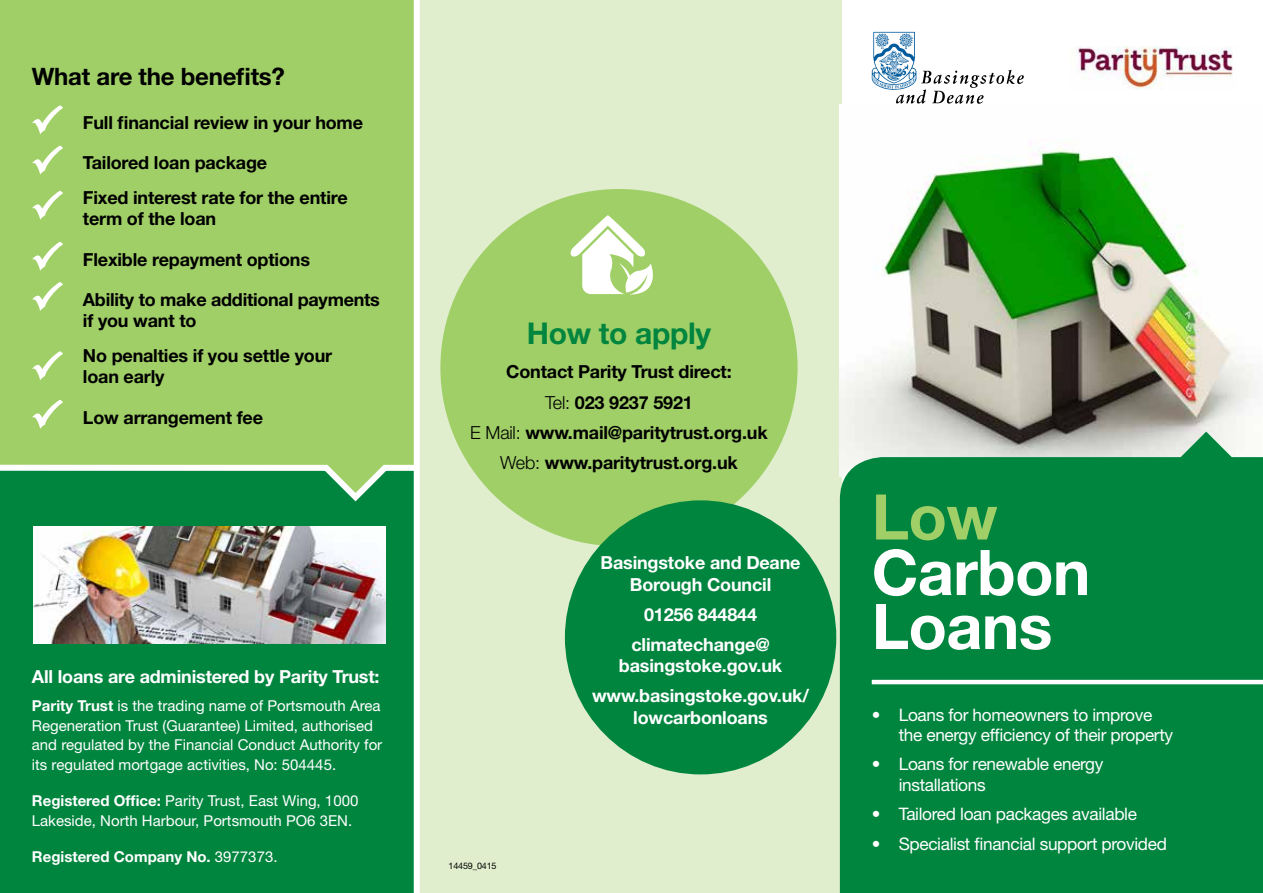
<style>
.page{position:relative;width:1263px;height:893px;background:#fff}
.page>*{position:absolute;margin:0;border:0;box-sizing:border-box;transform-origin:0 0}
.t1{font:700 63px/54px "Helvetica Neue LT";letter-spacing:-.01em;color:#fff}
.t2{font:700 63px "Helvetica Neue LT";color:#a0cf67}
.t3{font:700 30px "Helvetica Neue LT";letter-spacing:-.01em;color:#00853f}
.t4{font:700 24px "Helvetica Neue LT";letter-spacing:-.01em;color:#000}
.t5{font:700 18px/30.2px "Helvetica Neue LT";letter-spacing:-.01em;color:#000}
.t6{font:700 18px/30.2px "Helvetica Neue LT";letter-spacing:-.01em;color:#fff;text-align:center}
.t7{font:17.25px/20.7px "Helvetica Neue LT";letter-spacing:-.02em;color:#fff}
.t8{font:15px/19.5px "Helvetica Neue LT";color:#fff}
.t9{font:700 15px "Helvetica Neue LT";color:#fff}
.t10{font:9px "Helvetica Neue LT";letter-spacing:-.02em;color:#000}
.s1{font-weight:700}
.s2{font-weight:400}
.s3{font-weight:300}
</style>
<div class="page">
<div style="left:0;top:0;width:841px;height:893px;background:#e0eece"></div>
<div style="left:0;top:0;width:417px;height:468px;background:#a0cf67"></div>
<div style="left:440px;top:189px;width:358px;height:357px;background:#a0cf67;border-radius:50%"></div>
<div style="left:565px;top:500px;width:271px;height:274px;background:#00853f;border-radius:50%"></div>
<img style="left:840px;top:104px;width:417px;height:353px">
<div style="left:840px;top:457px;width:423px;height:436px;background:#00853f"></div>
<img style="left:1077px;top:46px;width:156px;height:44px">
<svg style="left:32px;top:105px;width:31px;height:29px"></svg>
<svg style="left:32px;top:145px;width:31px;height:30px"></svg>
<svg style="left:32px;top:190px;width:31px;height:30px"></svg>
<svg style="left:32px;top:241px;width:31px;height:30px"></svg>
<svg style="left:32px;top:282px;width:31px;height:29px"></svg>
<svg style="left:32px;top:351px;width:31px;height:29px"></svg>
<svg style="left:32px;top:399px;width:31px;height:30px"></svg>
<svg style="left:872px;top:32px;width:152px;height:72px"></svg>
<svg style="left:570px;top:215px;width:83px;height:80px"></svg>
<svg style="left:1177px;top:432px;width:58px;height:58px;background:#389e67"></svg>
<hr style="left:872px;top:680px;width:391px;height:4px;background:#fff">
<div style="left:0;top:468px;width:417px;height:425px;background:#00853f"></div>
<svg style="left:0;top:438px;width:414px;height:68px"></svg>
<div style="left:414px;top:0;width:6px;height:893px;background:#fff"></div>
<img style="left:33px;top:527px;width:352px;height:116px">
<h3 class="t4" style="left:32px;top:61px;width:255px">What are the benefits?</h3>
<p class="t5" style="left:83px;top:107px;width:282px">Full financial review in your home</p>
<p class="t5" style="left:83px;top:145px;width:266px;line-height:34.3px">Tailored loan package<br>Fixed interest rate for the entire</p>
<p class="t5" style="left:83px;top:203px;width:135px">term of the loan</p>
<p class="t5" style="left:83px;top:244px;width:229px">Flexible repayment options</p>
<p class="t5" style="left:83px;top:288px;width:298px;line-height:21.6px">Ability to make additional payments if you want to</p>
<p class="t5" style="left:83px;top:344px;width:251px;line-height:21.6px">No penalties if you settle your loan early</p>
<p class="t5" style="left:83px;top:402px;width:182px">Low arrangement fee</p>
<p class="t6" style="left:32px;top:661px;width:349px">All loans are administered by Parity Trust:</p>
<p class="t8" style="left:32px;top:696px;width:352px"><span class="s1">Parity Trust</span> is the trading name of Portsmouth Area Regeneration Trust (Guarantee) Limited, authorised and regulated by the Financial Conduct Authority for its regulated mortgage activities, No: 504445.</p>
<p class="t8" style="left:32px;top:791px;width:328px"><span class="s1">Registered Office:</span> Parity Trust, East Wing, 1000<br>Lakeside, North Harbour, Portsmouth PO6 3EN.</p>
<p class="t9" style="left:32px;top:848px;width:247px">Registered Company No. <span class="s2">3977373.</span></p>
<h2 class="t3" style="left:527px;top:315px;width:186px">How to apply</h2>
<p class="t5" style="left:470px;top:357px;width:299px;text-align:center">Contact Parity Trust direct:<br><span class="s3">Tel:</span> 023 9237 5921<br><span class="s3">E Mail:</span> www.mail@paritytrust.org.uk<br><span class="s3">Web:</span> www.paritytrust.org.uk</p>
<p class="t10" style="left:449px;top:861px;width:49px">14459_0415</p>
<p class="t6" style="left:600px;top:551px;width:202px;line-height:21.6px">Basingstoke and Deane<br>Borough Council</p>
<p class="t6" style="left:631px;top:599px;width:140px">01256 844844 climatechange@</p>
<p class="t6" style="left:592px;top:650px;width:219px">basingstoke.gov.uk www.basingstoke.gov.uk/</p>
<p class="t6" style="left:633px;top:702px;width:136px">lowcarbonloans</p>
<h1 class="t2" style="left:872px;top:478px;width:127px">Low</h1>
<h1 class="t1" style="left:872px;top:544px;width:220px">Carbon<br>Loans</h1>
<p class="t7" style="left:899px;top:704px;width:276px;text-indent:-27px">• Loans for homeowners to improve the energy efficiency of their property</p>
<p class="t7" style="left:899px;top:754px;width:206px;text-indent:-27px">• Loans for renewable energy installations</p>
<p class="t7" style="left:872px;top:804px;width:267px">• Tailored loan packages available</p>
<p class="t7" style="left:872px;top:833px;width:297px">• Specialist financial support provided</p>
</div>
